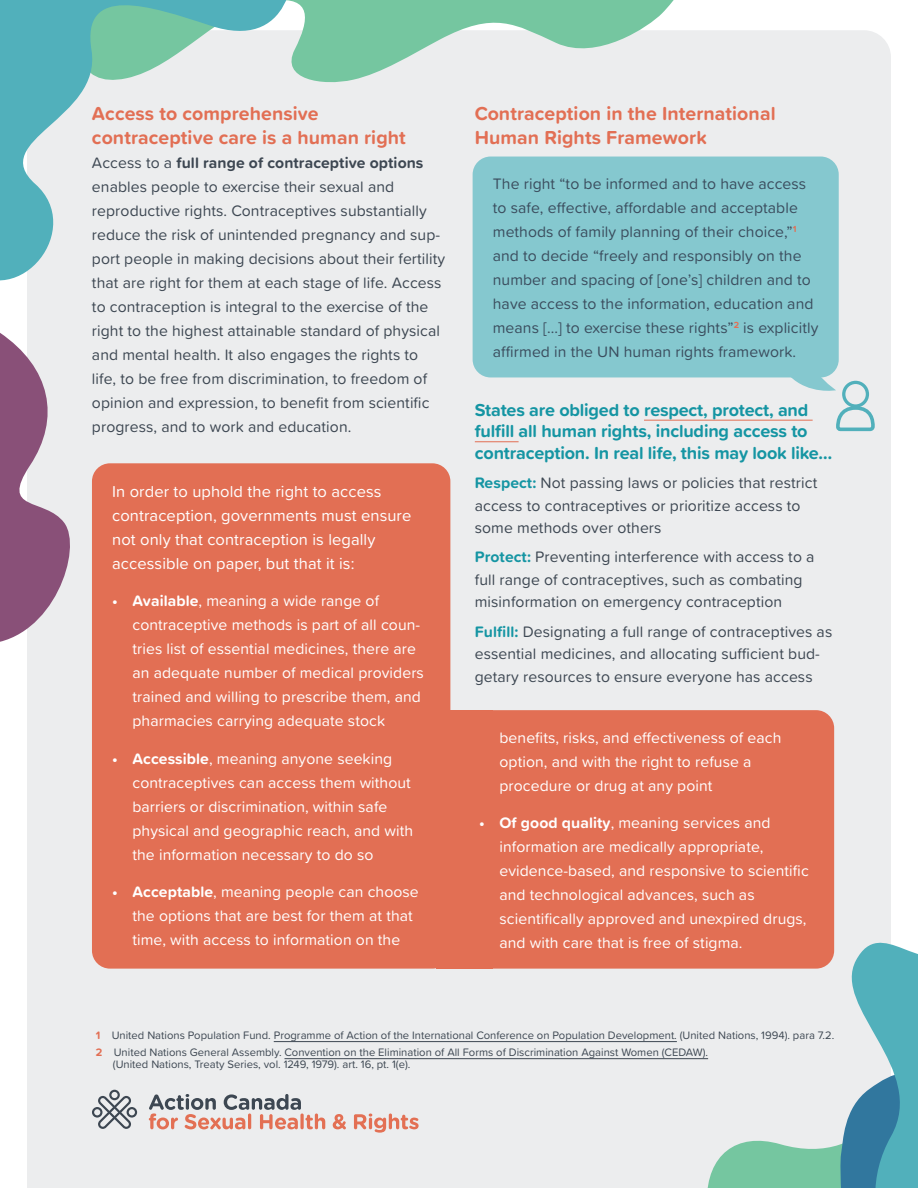
<style>
.page{position:relative;width:918px;height:1188px;background:#fff}
.page>*{position:absolute;margin:0;border:0;box-sizing:border-box;transform-origin:0 0}
.t1{font:700 19.5px/24px "Proxima Soft";letter-spacing:.005em;color:#e26f54}
.t2{font:700 18px/21.6px "Proxima Soft";letter-spacing:-.01em;color:#1595a3}
.t3{font:16.5px/24px "Proxima Soft";letter-spacing:.005em;color:#fff}
.t4{font:15.75px/24px "Proxima Soft";letter-spacing:.005em;color:#3d4752}
.t5{font:15.75px/24px "Proxima Soft";letter-spacing:.005em;color:#fff}
.t6{font:15.75px/24px "Proxima Soft";letter-spacing:.005em;color:#3b4d5e}
.t7{font:11.25px/17.1px "Proxima Soft";color:#3d4752}
.s1{font-weight:700}
.s2{font-weight:700;color:#1595a3}
.s3{font-weight:700;color:#e26f54}
</style>
<div class="page">
<div style="left:27px;top:30px;width:864px;height:1158px;background:#ecedee"></div>
<svg style="left:92px;top:1090px;width:45px;height:39px;background:#b5b9bd"></svg>
<svg style="left:149px;top:1094px;width:176px;height:35px;background:#cebbb8"></svg>
<svg style="left:333px;top:1114px;width:13px;height:15px"></svg>
<svg style="left:354px;top:1113px;width:65px;height:20px"></svg>
<div style="left:473px;top:157px;width:366px;height:220px;background:#85c8cf;border-radius:18px"></div>
<svg style="left:789px;top:341px;width:86px;height:92px"></svg>
<hr style="left:644px;top:420px;width:169px;height:1px;background:#e26f54">
<hr style="left:475px;top:441px;width:44px;height:1px;background:#e26f54">
<div style="left:92px;top:463px;width:358px;height:506px;background:#e26f54;border-radius:18px"></div>
<hr style="left:274px;top:1041px;width:403px;height:1px;background:#3d4752">
<hr style="left:284px;top:1058px;width:424px;height:1px;background:#3d4752">
<div style="left:436px;top:710px;width:56px;height:259px;background:#e26f54"></div>
<div style="left:459px;top:710px;width:375px;height:259px;background:#e26f54;border-radius:18px"></div>
<svg style="left:301px;top:0;width:393px;height:89px;background:#b2dac8"></svg>
<svg style="left:0;top:0;width:301px;height:312px;background:#c3ddde"></svg>
<svg style="left:0;top:333px;width:83px;height:314px;background:#ba9eb2"></svg>
<svg style="left:707px;top:963px;width:124px;height:225px;background:#d6e3dc"></svg>
<svg style="left:831px;top:857px;width:87px;height:331px;background:#9bc5cf"></svg>
<p class="t1" style="left:92px;top:101px;width:315px">Access to comprehensive contraceptive care is a human right</p>
<p class="t4" style="left:92px;top:150px;width:355px">Access to a <span class="s1">full range of contraceptive options </span>enables people to exercise their sexual and reproductive rights. Contraceptives substantially reduce the risk of unintended pregnancy and sup&shy;port people in making decisions about their fertility that are right for them at each stage of life. Access to contraception is integral to the exercise of the right to the highest attainable standard of physical and mental health. It also engages the rights to life, to be free from discrimination, to freedom of opinion and expression, to benefit from scientific progress, and to work and education.</p>
<p class="t3" style="left:112px;top:478px;width:301px">In order to uphold the right to access contraception, governments must ensure not only that contraception is legally accessible on paper, but that it is:</p>
<p class="t5" style="left:132px;top:588px;width:293px;text-indent:-20px"><span class="s1">• Available</span>, meaning a wide range of contraceptive methods is part of all coun&shy;tries list of essential medicines, there are an adequate number of medical providers trained and willing to prescribe them, and pharmacies carrying adequate stock</p>
<p class="t5" style="left:132px;top:746px;width:282px;text-indent:-20px"><span class="s1">• Accessible</span>, meaning anyone seeking contraceptives can access them without barriers or discrimination, within safe physical and geographic reach, and with the information necessary to do so</p>
<p class="t5" style="left:132px;top:879px;width:288px;text-indent:-20px"><span class="s1">• Acceptable</span>, meaning people can choose the options that are best for them at that time, with access to information on the</p>
<p class="t1" style="left:475px;top:101px;width:302px">Contraception in the International<br>Human Rights Framework</p>
<p class="t6" style="left:493px;top:171px;width:327px">The right “to be informed and to have access to safe, effective, affordable and acceptable methods of family planning of their choice,”<sup>1 </sup>and to decide “freely and responsibly on the number and spacing of [one’s] children and to have access to the information, education and means [...] to exercise these rights”<sup>2</sup> is explicitly affirmed in the UN human rights framework.</p>
<p class="t2" style="left:475px;top:398px;width:359px">States are obliged to respect, protect, and fulfill all human rights, including access to contraception. In real life, this may look like…</p>
<p class="t4" style="left:475px;top:471px;width:344px;line-height:22.5px"><span class="s2">Respect:</span> Not passing laws or policies that restrict access to contraceptives or prioritize access to some methods over others</p>
<p class="t4" style="left:475px;top:545px;width:341px;line-height:22.5px"><span class="s2">Protect:</span> Preventing interference with access to a full range of contraceptives, such as combating misinformation on emergency contraception</p>
<p class="t4" style="left:475px;top:619px;width:359px;line-height:22.5px"><span class="s2">Fulfill:</span> Designating a full range of contraceptives as essential medicines, and allocating sufficient bud&shy;getary resources to ensure everyone has access</p>
<p class="t5" style="left:500px;top:725px;width:284px">benefits, risks, and effectiveness of each option, and with the right to refuse a procedure or drug at any point</p>
<p class="t5" style="left:500px;top:810px;width:311px;text-indent:-20px"><span class="s1">• Of good quality</span>, meaning services and information are medically appropriate, evidence-based, and responsive to scientific and technological advances, such as scientifically approved and unexpired drugs, and with care that is free of stigma.</p>
<p class="t7" style="left:96px;top:1026px;width:740px"><span class="s3">1</span> United Nations Population Fund. Programme of Action of the International Conference on Population Development. (United Nations, 1994). para 7.2.<br><span class="s3">2</span> United Nations General Assembly. Convention on the Elimination of All Forms of Discrimination Against Women (CEDAW).</p>
<p class="t7" style="left:113px;top:1056px;width:299px">(United Nations, Treaty Series, vol. 1249, 1979). art. 16, pt. 1(e).</p>
</div>
